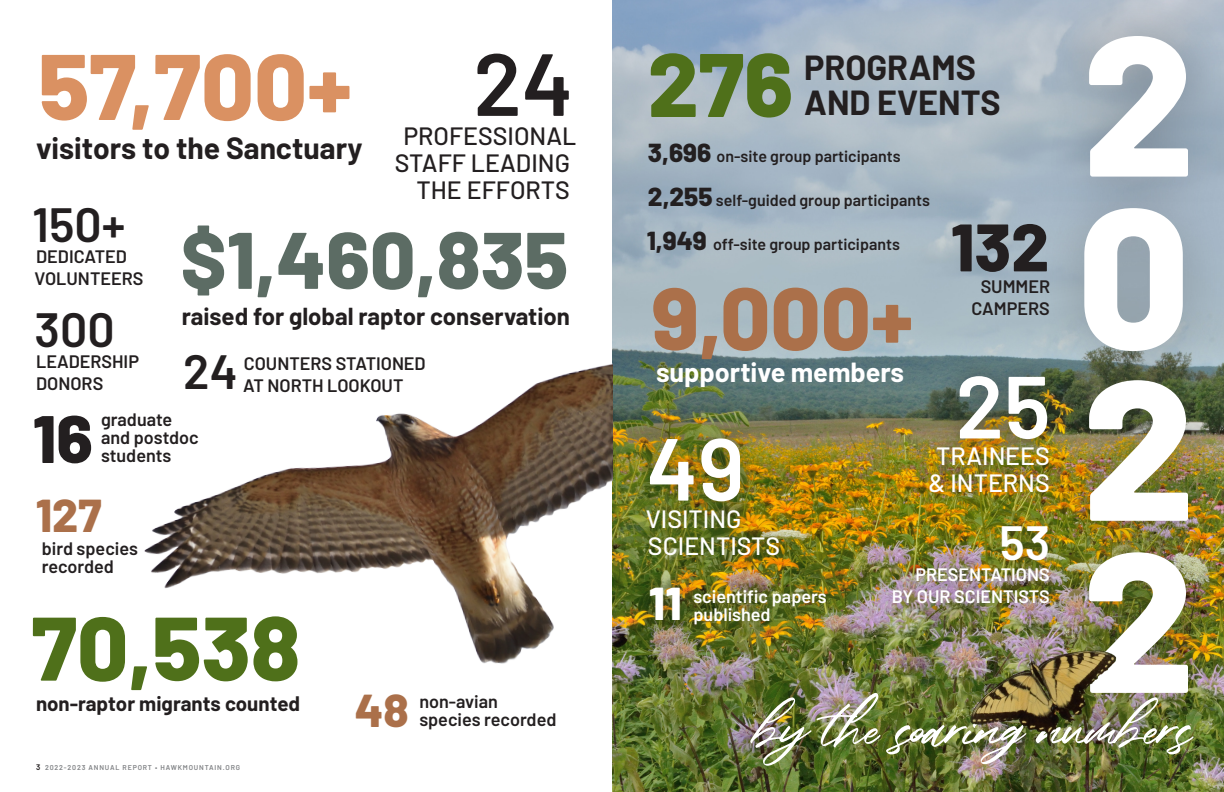
<style>
.page{position:relative;width:1224px;height:792px;background:#fff}
.page>*{position:absolute;margin:0;border:0;box-sizing:border-box;transform-origin:0 0}
.t1{font:800 93px "Barlow";color:#da9162}
.t2{font:800 90px "Barlow";color:#4f701a}
.t3{font:800 88px "Barlow";color:#ab704a}
.t4{font:600 88px "Barlow";color:#fff}
.t5{font:600 88px "Barlow";color:#231f20}
.t6{font:800 80px "Barlow";color:#5c6c64}
.t7{font:800 67px "Barlow";color:#231f20}
.t8{font:600 48px "Barlow";color:#231f20}
.t9{font:600 48px "Barlow";color:#fff}
.t10{font:800 46px "Barlow";color:#ab704a}
.t11{font:800 46px "Barlow";color:#fff}
.t12{font:700 34px "Barlow";color:#231f20}
.t13{font:700 30px "Barlow";color:#231f20}
.t14{font:700 27px "Barlow";color:#fff}
.t15{font:500 25px "Barlow";color:#231f20}
.t16{font:500 25px "Barlow";color:#fff}
.t17{font:700 24px "Barlow";color:#231f20}
.t18{font:700 20.5px "Barlow";color:#231f20}
.t19{font:600 18px "Barlow";color:#231f20}
.t20{font:600 18px "Barlow";color:#fff}
.t21{font:600 16px "Barlow";color:#231f20}
.t22{font:600 7px "Barlow";letter-spacing:.12em;color:#808285}
.s1{font-size:8px;color:#231f20}
.s2{font-weight:800;font-size:26px}
</style>
<div class="page">
<img style="left:612px;top:0;width:422px;height:604px">
<div style="left:1034px;top:0;width:190px;height:744px;background:#231f20;opacity:.25"></div>
<img style="left:1089px;top:380px;width:99px;height:141px">
<svg style="left:1084px;top:208px;width:99px;height:143px"></svg>
<svg style="left:1089px;top:36px;width:99px;height:141px"></svg>
<img style="left:798px;top:552px;width:396px;height:52px">
<img style="left:612px;top:604px;width:612px;height:188px">
<div style="left:911px;top:356px;width:157px;height:156px;background:#231f20;opacity:.45"></div>
<div style="left:628px;top:419px;width:170px;height:155px;background:#231f20;opacity:.45"></div>
<div style="left:874px;top:506px;width:194px;height:117px;background:#231f20;opacity:.45"></div>
<div style="left:631px;top:569px;width:214px;height:73px;background:#231f20;opacity:.45"></div>
<img style="left:144px;top:364px;width:468px;height:300px">
<p class="t1" style="left:38px;top:17px;width:315px">57,700+</p>
<p class="t13" style="left:36px;top:126px;width:328px">visitors to the Sanctuary</p>
<p class="t5" style="left:473px;top:20px;width:101px">24</p>
<p class="t15" style="left:403px;top:118px;width:175px">PROFESSIONAL</p>
<p class="t15" style="left:395px;top:145px;width:177px">STAFF LEADING</p>
<p class="t15" style="left:416px;top:172px;width:155px">THE EFFORTS</p>
<p class="t8" style="left:32px;top:189px;width:95px">150+</p>
<p class="t19" style="left:36px;top:244px;width:92px">DEDICATED</p>
<p class="t19" style="left:35px;top:265px;width:110px">VOLUNTEERS</p>
<p class="t8" style="left:35px;top:294px;width:82px">300</p>
<p class="t19" style="left:36px;top:349px;width:104px">LEADERSHIP</p>
<p class="t19" style="left:36px;top:370px;width:69px">DONORS</p>
<p class="t6" style="left:181px;top:200px;width:389px">$1,460,835</p>
<p class="t17" style="left:182px;top:299px;width:390px">raised for global raptor conservation</p>
<p class="t8" style="left:183px;top:337px;width:56px">24</p>
<p class="t19" style="left:244px;top:350px;width:183px">COUNTERS STATIONED</p>
<p class="t19" style="left:243px;top:372px;width:162px">AT NORTH LOOKOUT</p>
<p class="t7" style="left:33px;top:389px;width:62px">16</p>
<p class="t19" style="left:101px;top:407px;width:73px">graduate</p>
<p class="t19" style="left:101px;top:425px;width:99px">and postdoc</p>
<p class="t19" style="left:101px;top:443px;width:72px">students</p>
<p class="t10" style="left:36px;top:481px;width:67px">127</p>
<p class="t19" style="left:42px;top:535px;width:98px">bird species</p>
<p class="t19" style="left:42px;top:553px;width:74px">recorded</p>
<p class="t2" style="left:32px;top:581px;width:270px">70,538</p>
<p class="t18" style="left:36px;top:688px;width:266px">non-raptor migrants counted</p>
<p class="t22" style="left:36px;top:762px;width:206px"><span class="s1">3</span> 2022-2023 ANNUAL REPORT • HAWKMOUNTAIN.ORG</p>
<p class="t10" style="left:355px;top:676px;width:55px">48</p>
<p class="t19" style="left:419px;top:688px;width:80px">non-avian</p>
<p class="t19" style="left:419px;top:706px;width:139px">species recorded</p>
<p class="t2" style="left:648px;top:17px;width:147px">276</p>
<p class="t12" style="left:804px;top:43px;width:173px">PROGRAMS</p>
<p class="t12" style="left:804px;top:78px;width:198px">AND EVENTS</p>
<p class="t21" style="left:648px;top:144px;width:254px"><span class="s2">3,696</span> on-site group participants</p>
<p class="t21" style="left:648px;top:188px;width:284px"><span class="s2">2,255</span> self-guided group participants</p>
<p class="t21" style="left:647px;top:232px;width:255px"><span class="s2">1,949</span> off-site group participants</p>
<p class="t7" style="left:951px;top:197px;width:100px">132</p>
<p class="t19" style="left:981px;top:273px;width:71px">SUMMER</p>
<p class="t19" style="left:971px;top:295px;width:80px">CAMPERS</p>
<p class="t3" style="left:652px;top:253px;width:263px">9,000+</p>
<p class="t14" style="left:656px;top:352px;width:250px">supportive members</p>
<p class="t4" style="left:956px;top:342px;width:97px">25</p>
<p class="t16" style="left:936px;top:438px;width:115px">TRAINEES</p>
<p class="t4" style="left:647px;top:404px;width:99px">49</p>
<p class="t16" style="left:928px;top:465px;width:123px">&amp; INTERNS</p>
<p class="t16" style="left:646px;top:500px;width:97px">VISITING</p>
<p class="t16" style="left:648px;top:527px;width:134px">SCIENTISTS</p>
<p class="t11" style="left:649px;top:570px;width:35px">11</p>
<p class="t20" style="left:693px;top:584px;width:135px">scientific papers</p>
<p class="t20" style="left:693px;top:602px;width:79px">published</p>
<p class="t9" style="left:1000px;top:507px;width:52px">53</p>
<p class="t20" style="left:915px;top:561px;width:136px">PRESENTATIONS</p>
<p class="t20" style="left:892px;top:583px;width:159px">BY OUR SCIENTISTS</p>
</div>
